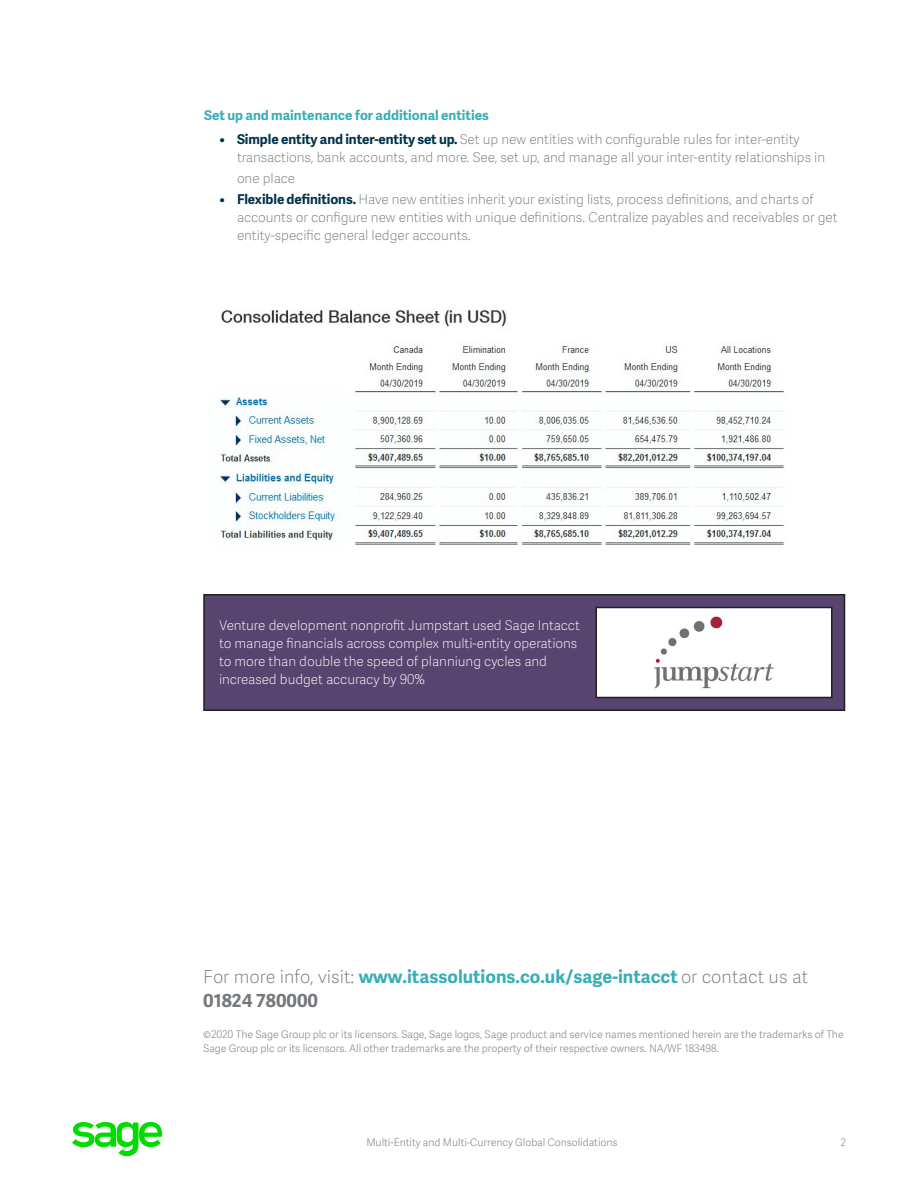
<style>
.page{position:relative;width:918px;height:1188px;background:#fff}
.page>*{position:absolute;margin:0;border:0;box-sizing:border-box;transform-origin:0 0}
.Text_Footnote{font:700 18px/24px "Adelle Sans";color:#39aeb7}
.t1{font:13.5px/18px "Adelle Sans SAGE Th";letter-spacing:-.005em;color:#75787b}
.Bulleted_List{font:13.5px/18px "Adelle Sans SAGE Th";letter-spacing:-.005em;color:#fff}
.Body_Bold_SubHead_2{font:700 13.5px "Adelle Sans SAGE";color:#39aeb7}
.Text_Footnote-2{font:10.5px/13.5px "Adelle Sans SAGE Lt";letter-spacing:-.005em;color:#888b8d}
.s1{font-family:"Adelle Sans SAGE";font-weight:700;color:#003349}
.s2{font-family:"Adelle Sans SAGE Th";font-weight:400;color:#75787b}
.s3{font-family:"Adelle Sans SAGE"}
.s4{color:#75787b}
</style>
<div class="page">
<svg style="left:72px;top:1122px;width:90px;height:34px"></svg>
<img style="left:218px;top:310px;width:566px;height:235px">
<div style="left:204px;top:595px;width:640px;height:115px;background:#57446f"></div>
<div style="left:203px;top:594px;width:642px;height:117px;border:2px solid #231f20"></div>
<div style="left:596px;top:608px;width:236px;height:90px;background:#fff"></div>
<div style="left:596px;top:607px;width:236px;height:91px;border:2px solid #231f20"></div>
<img style="left:654px;top:616px;width:120px;height:73px">
<p class="Body_Bold_SubHead_2" style="left:204px;top:105px;width:286px">Set up and maintenance for additional entities</p>
<p class="t1" style="left:237px;top:130px;width:590px;text-indent:-18px"><span class="s1">• Simple entity and inter-entity set up.</span> Set up new entities with configurable rules for inter-entity transactions, bank accounts, and more. See, set up, and manage all your inter-entity relationships in</p>
<p class="t1" style="left:237px;top:169px;width:60px">one place</p>
<p class="t1" style="left:237px;top:190px;width:602px;text-indent:-18px"><span class="s1">• Flexible definitions.</span> Have new entities inherit your existing lists, process definitions, and charts of accounts or configure new entities with unique definitions. Centralize payables and receivables or get entity-specific general ledger accounts.</p>
<p class="Bulleted_List" style="left:219px;top:616px;width:362px">Venture development nonprofit Jumpstart used Sage Intacct to manage financials across complex multi-entity operations to more than double the speed of planniung cycles and increased budget accuracy by 90%</p>
<p class="Text_Footnote" style="left:203px;top:965px;width:606px"><span class="s2">For more info, visit:</span> <span class="s3">www.</span>itassolutions.co.uk/sage-intacct <span class="s2">or contact us at<br></span><span class="s4">01824 780000</span></p>
<p class="Text_Footnote-2" style="left:203px;top:1027px;width:642px">©2020 The Sage Group plc or its licensors. Sage, Sage logos, Sage product and service names mentioned herein are the trademarks of The<br>Sage Group plc or its licensors. All other trademarks are the property of their respective owners. NA/WF 183498.</p>
<p class="Text_Footnote-2" style="left:366px;top:1135px;width:253px">Multi-Entity and Multi-Currency Global Consolidations</p>
<p class="Text_Footnote-2" style="left:841px;top:1135px;width:7px">2</p>
</div>
